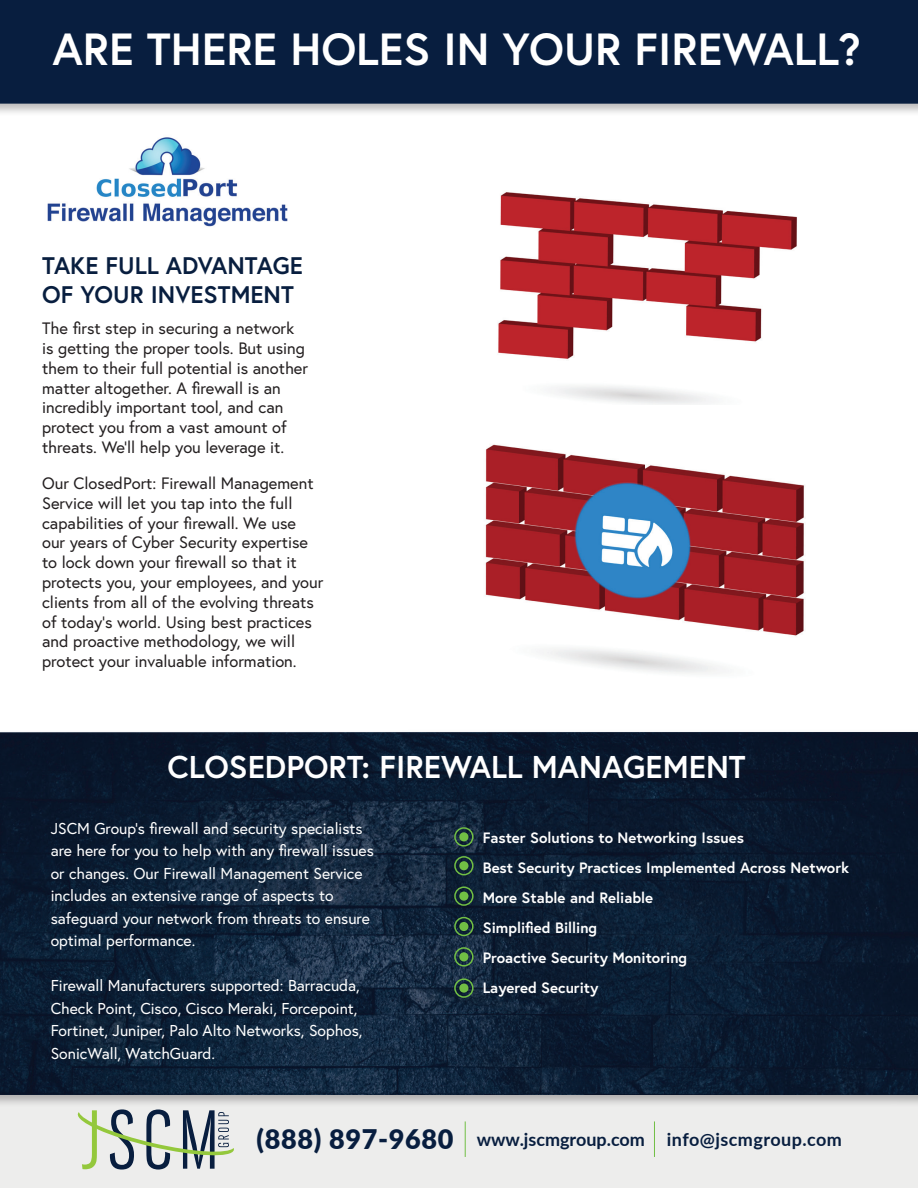
<style>
.page{position:relative;width:918px;height:1188px;background:#fff}
.page>*{position:absolute;margin:0;border:0;box-sizing:border-box;transform-origin:0 0}
.t1{font:700 45px "Europa";color:#fff}
.t2{font:700 31.5px "Europa";color:#fff}
.t3{font:700 24px/28.8px "Europa";color:#081e3f}
.t4{font:700 18px "Lato";letter-spacing:.01em;color:#081e3f}
.t5{font:16.5px/19.8px "Europa";color:#231f20}
.t6{font:15.75px/22.5px "Europa";color:#fff}
.t7{font:700 15px/30px "Europa";color:#fff}
.s1{font-weight:900;font-size:27px}
</style>
<div class="page">
<img style="left:47px;top:137px;width:241px;height:90px">
<img style="left:498px;top:192px;width:299px;height:212px">
<div style="left:0;top:0;width:918px;height:116px;background:#231f20;opacity:.3"></div>
<div style="left:0;top:0;width:918px;height:104px;background:#081e3f"></div>
<img style="left:485px;top:444px;width:320px;height:229px">
<div style="left:0;top:1074px;width:918px;height:114px;background:#ededec"></div>
<svg style="left:77px;top:1109px;width:157px;height:61px"></svg>
<hr style="left:465px;top:1121px;width:1px;height:36px;background:#71bf44">
<hr style="left:654px;top:1121px;width:1px;height:36px;background:#71bf44">
<div style="left:0;top:729px;width:918px;height:379px;background:#231f20;opacity:.3"></div>
<img style="left:0;top:732px;width:918px;height:363px">
<div style="left:454px;top:827px;width:20px;height:20px;border:2px solid #71bf44;border-radius:50%"></div>
<div style="left:459px;top:832px;width:9px;height:9px;background:#71bf44;border-radius:50%"></div>
<div style="left:454px;top:856px;width:20px;height:19px;border:2px solid #71bf44;border-radius:50%"></div>
<div style="left:459px;top:861px;width:9px;height:9px;background:#71bf44;border-radius:50%"></div>
<div style="left:454px;top:886px;width:20px;height:20px;border:2px solid #71bf44;border-radius:50%"></div>
<div style="left:459px;top:892px;width:9px;height:9px;background:#71bf44;border-radius:50%"></div>
<div style="left:454px;top:917px;width:20px;height:19px;border:2px solid #71bf44;border-radius:50%"></div>
<div style="left:459px;top:922px;width:9px;height:9px;background:#71bf44;border-radius:50%"></div>
<div style="left:454px;top:947px;width:20px;height:20px;border:2px solid #71bf44;border-radius:50%"></div>
<div style="left:459px;top:952px;width:9px;height:9px;background:#71bf44;border-radius:50%"></div>
<div style="left:454px;top:978px;width:20px;height:20px;border:2px solid #71bf44;border-radius:50%"></div>
<div style="left:459px;top:984px;width:9px;height:9px;background:#71bf44;border-radius:50%"></div>
<h1 class="t1" style="left:52px;top:18px;width:810px">ARE THERE HOLES IN YOUR FIREWALL?</h1>
<h3 class="t3" style="left:42px;top:250px;width:262px">TAKE FULL ADVANTAGE<br>OF YOUR INVESTMENT</h3>
<p class="t5" style="left:42px;top:318px;width:268px">The first step in securing a network is getting the proper tools. But using them to their full potential is another matter altogether. A firewall is an incredibly important tool, and can protect you from a vast amount of threats. We’ll help you leverage it.</p>
<p class="t5" style="left:42px;top:473px;width:283px">Our ClosedPort: Firewall Management Service will let you tap into the full capabilities of your firewall. We use<br>our years of Cyber Security expertise to lock down your firewall so that it protects you, your employees, and your clients from all of the evolving threats of today’s world. Using best practices and proactive methodology, we will protect your invaluable information.</p>
<h2 class="t2" style="left:168px;top:745px;width:580px">CLOSEDPORT: FIREWALL MANAGEMENT</h2>
<p class="t6" style="left:51px;top:817px;width:325px">JSCM Group’s firewall and security specialists are here for you to help with any firewall issues or changes. Our Firewall Management Service includes an extensive range of aspects to safeguard your network from threats to ensure optimal performance.</p>
<p class="t6" style="left:51px;top:974px;width:313px">Firewall Manufacturers supported: Barracuda, Check Point, Cisco, Cisco Meraki, Forcepoint, Fortinet, Juniper, Palo Alto Networks, Sophos, SonicWall, WatchGuard.</p>
<p class="t7" style="left:483px;top:822px;width:368px">Faster Solutions to Networking Issues<br>Best Security Practices Implemented Across Network<br>More Stable and Reliable<br>Simplified Billing<br>Proactive Security Monitoring<br>Layered Security</p>
<p class="t4" style="left:257px;top:1126px;width:587px"><span class="s1">(888) 897-9680</span> www.jscmgroup.com info@jscmgroup.com</p>
</div>
